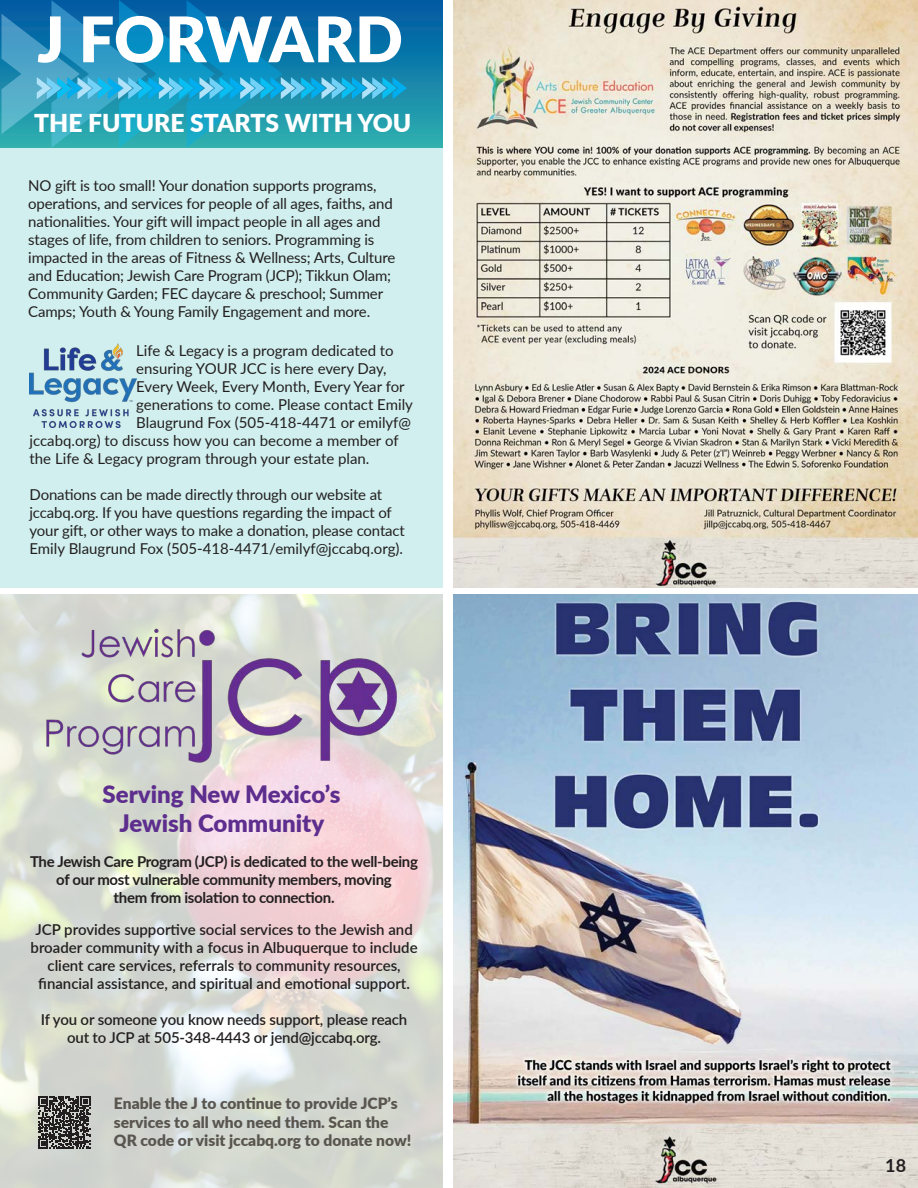
<style>
.page{position:relative;width:918px;height:1188px;background:#fff}
.page>*{position:absolute;margin:0;border:0;box-sizing:border-box;transform-origin:0 0}
.Teaser_-_Regular__12_Pt{font:900 62.85px "Lato";letter-spacing:-.005em;color:#fff}
.Teaser_-_Regular__22_Pt{font:900 24.6px "Lato";color:#fff}
.t1{font:900 24px "Lato";color:#5d2e8e}
.t2{font:700 18px "Lato";color:#231f20}
.t3{font:900 15.6px "Lato";color:#59554f}
.Body_Text_-_Regular__12_Pt{font:15px/18px "Lato";letter-spacing:-.01em;color:#231f20}
.t4{font:600 15px/18px "Lato";color:#231f20;text-align:center}
.t5{font:700 15px "Lato";letter-spacing:-.02em;color:#231f20}
</style>
<div class="page">
<img style="left:1px;top:594px;width:442px;height:594px">
<img style="left:454px;top:594px;width:464px;height:594px">
<img style="left:454px;top:0;width:464px;height:588px">
<div style="left:0;top:0;width:443px;height:588px;background:#d0efee"></div>
<div style="left:0;top:1px;width:443px;height:147px;background:linear-gradient(to bottom,#0057a3,#2dafb0)"></div>
<img style="left:30px;top:344px;width:106px;height:83px">
<svg style="left:2px;top:0;width:405px;height:148px;background:#1e90b8"></svg>
<img style="left:41px;top:625px;width:362px;height:144px">
<svg style="left:38px;top:1096px;width:52px;height:52px;background:#5b5958"></svg>
<p class="Teaser_-_Regular__12_Pt" style="left:37px;top:-8px;width:367px">J FORWARD</p>
<p class="Teaser_-_Regular__22_Pt" style="left:34px;top:104px;width:379px">THE FUTURE STARTS WITH YOU</p>
<p class="Body_Text_-_Regular__12_Pt" style="left:28px;top:176px;width:369px">NO gift is too small! Your donation supports programs, operations, and services for people of all ages, faiths, and nationalities. Your gift will impact people in all ages and stages of life, from children to seniors. Programming is impacted in the areas of Fitness &amp; Wellness; Arts, Culture and Education; Jewish Care Program (JCP); Tikkun Olam; Community Garden; FEC daycare &amp; preschool; Summer Camps; Youth &amp; Young Family Engagement and more.</p>
<p class="Body_Text_-_Regular__12_Pt" style="left:136px;top:341px;width:259px">Life &amp; Legacy is a program dedicated to</p>
<p class="Body_Text_-_Regular__12_Pt" style="left:136px;top:359px;width:252px">ensuring YOUR JCC is here every Day,</p>
<p class="Body_Text_-_Regular__12_Pt" style="left:136px;top:377px;width:270px">Every Week, Every Month, Every Year for</p>
<p class="Body_Text_-_Regular__12_Pt" style="left:136px;top:395px;width:278px">generations to come. Please contact Emily</p>
<p class="Body_Text_-_Regular__12_Pt" style="left:136px;top:413px;width:276px">Blaugrund Fox (505-418-4471 or emilyf@</p>
<p class="Body_Text_-_Regular__12_Pt" style="left:30px;top:431px;width:371px">jccabq.org) to discuss how you can become a member of</p>
<p class="Body_Text_-_Regular__12_Pt" style="left:30px;top:449px;width:341px">the Life &amp; Legacy program through your estate plan.</p>
<p class="Body_Text_-_Regular__12_Pt" style="left:30px;top:485px;width:377px">Donations can be made directly through our website at jccabq.org. If you have questions regarding the impact of your gift, or other ways to make a donation, please contact Emily Blaugrund Fox (505-418-4471/emilyf@jccabq.org).</p>
<p class="t1" style="left:103px;top:776px;width:239px">Serving New Mexico’s</p>
<p class="t1" style="left:119px;top:805px;width:206px">Jewish Community</p>
<p class="t5" style="left:30px;top:850px;width:389px">The Jewish Care Program (JCP) is dedicated to the well-being</p>
<p class="t5" style="left:56px;top:868px;width:337px">of our most vulnerable community members, moving</p>
<p class="t5" style="left:114px;top:886px;width:223px">them from isolation to connection.</p>
<p class="t4" style="left:31px;top:920px;width:389px">JCP provides supportive social services to the Jewish and broader community with a focus in Albuquerque to include client care services, referrals to community resources, financial assistance, and spiritual and emotional support.</p>
<p class="t4" style="left:41px;top:1010px;width:368px">If you or someone you know needs support, please reach out to JCP at 505-348-4443 or jend@jccabq.org.</p>
<p class="t3" style="left:114px;top:1092px;width:285px">Enable the J to continue to provide JCP’s</p>
<p class="t3" style="left:114px;top:1110px;width:276px">services to all who need them. Scan the</p>
<p class="t3" style="left:114px;top:1129px;width:299px">QR code or visit jccabq.org to donate now!</p>
<p class="t2" style="left:885px;top:1152px;width:22px">18</p>
</div>
